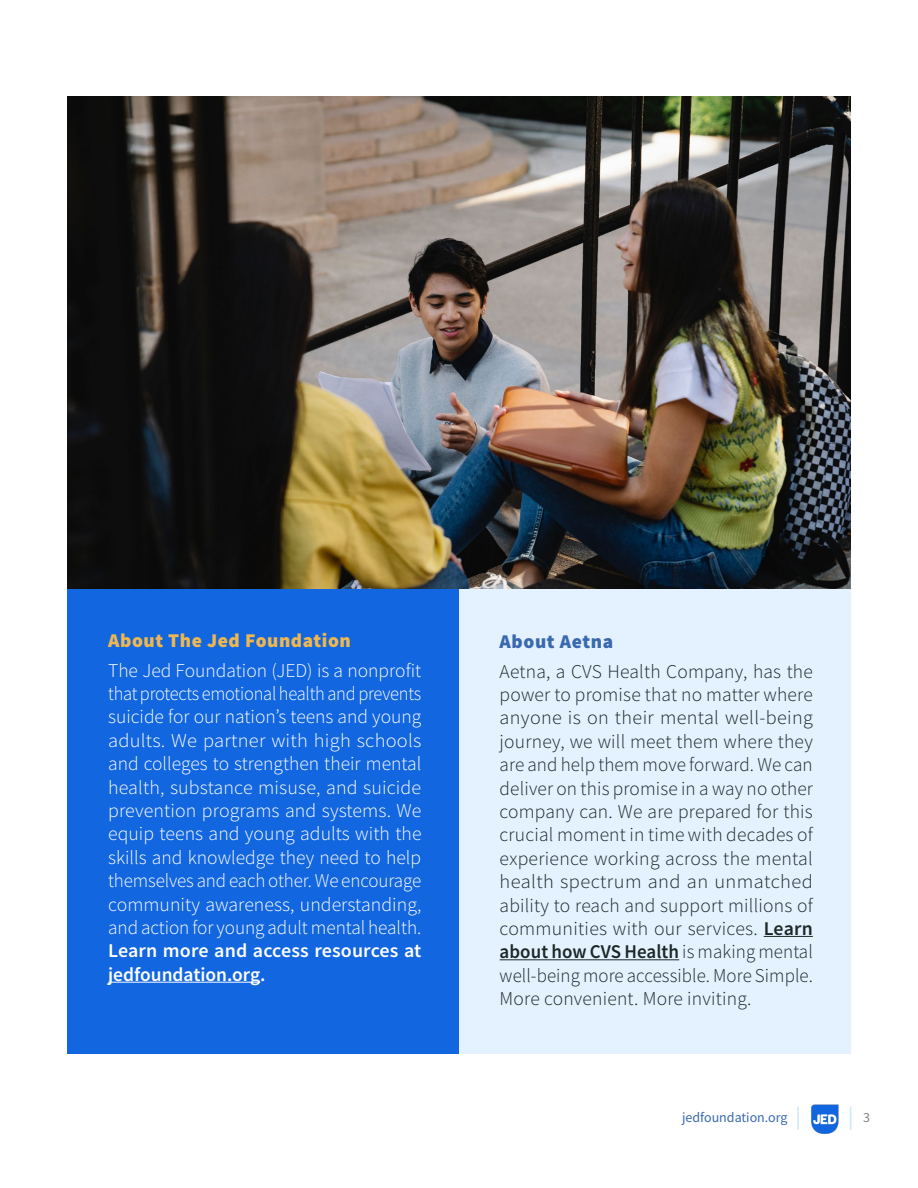
<style>
.page{position:relative;width:918px;height:1188px;background:#fff}
.page>*{position:absolute;margin:0;border:0;box-sizing:border-box;transform-origin:0 0}
.t1{font:300 19.5px/23.4px "Source Sans Pro";letter-spacing:.005em;color:#1c2726;text-align:justify}
.t2{font:300 19.5px/23.4px "Source Sans Pro";letter-spacing:-.005em;color:#fff;text-align:justify}
.t3{font:600 19.5px/23.4px "Source Sans Pro";color:#fff}
.t4{font:900 19.5px "Source Sans Pro";letter-spacing:.03em;color:#eeb74f}
.t5{font:900 19.5px "Source Sans Pro";letter-spacing:.03em;color:#3a69af}
.t6{font:13.95px "Source Sans Pro";color:#3a69af}
.t7{font:13.95px "Source Sans Pro";color:#818385}
.s1{font-weight:600}
</style>
<div class="page">
<img style="left:68px;top:97px;width:782px;height:492px">
<div style="left:68px;top:589px;width:391px;height:465px;background:#1266e0"></div>
<div style="left:459px;top:589px;width:391px;height:465px;background:#e4f2ff"></div>
<hr style="left:108px;top:982px;width:152px;height:1px;background:#fff">
<hr style="left:764px;top:936px;width:49px;height:1px;background:#1c2726">
<hr style="left:500px;top:959px;width:179px;height:1px;background:#1c2726">
<svg style="left:850px;top:1107px;width:1px;height:23px"></svg>
<hr style="left:797px;top:1107px;width:2px;height:23px;background:#d4e9f8">
<img style="left:811px;top:1105px;width:28px;height:29px">
<p class="t4" style="left:108px;top:627px;width:244px">About The Jed Foundation</p>
<p class="t2" style="left:108px;top:658px;width:315px">The Jed Foundation (JED) is a nonprofit that protects emotional health and prevents suicide for our nation’s teens and young adults. We partner with high schools and colleges to strengthen their mental health, substance misuse, and suicide prevention programs and systems. We equip teens and young adults with the skills and knowledge they need to help themselves and each other. We encourage community awareness, understanding, and action for young adult mental health.</p>
<p class="t3" style="left:108px;top:939px;width:315px">Learn more and access resources at jedfoundation.org.</p>
<p class="t5" style="left:500px;top:628px;width:115px">About Aetna</p>
<p class="t1" style="left:500px;top:659px;width:315px">Aetna, a CVS Health Company, has the power to promise that no matter where anyone is on their mental well-being journey, we will meet them where they are and help them move forward. We can deliver on this promise in a way no other company can. We are prepared for this crucial moment in time with decades of experience working across the mental health spectrum and an unmatched ability to reach and support millions of communities with our services. <span class="s1">Learn about how CVS Health</span> is making mental well-being more accessible. More Simple.<br>More convenient. More inviting.</p>
<p class="t6" style="left:682px;top:1109px;width:107px">jedfoundation.org</p>
<p class="t7" style="left:863px;top:1109px;width:8px">3</p>
</div>
